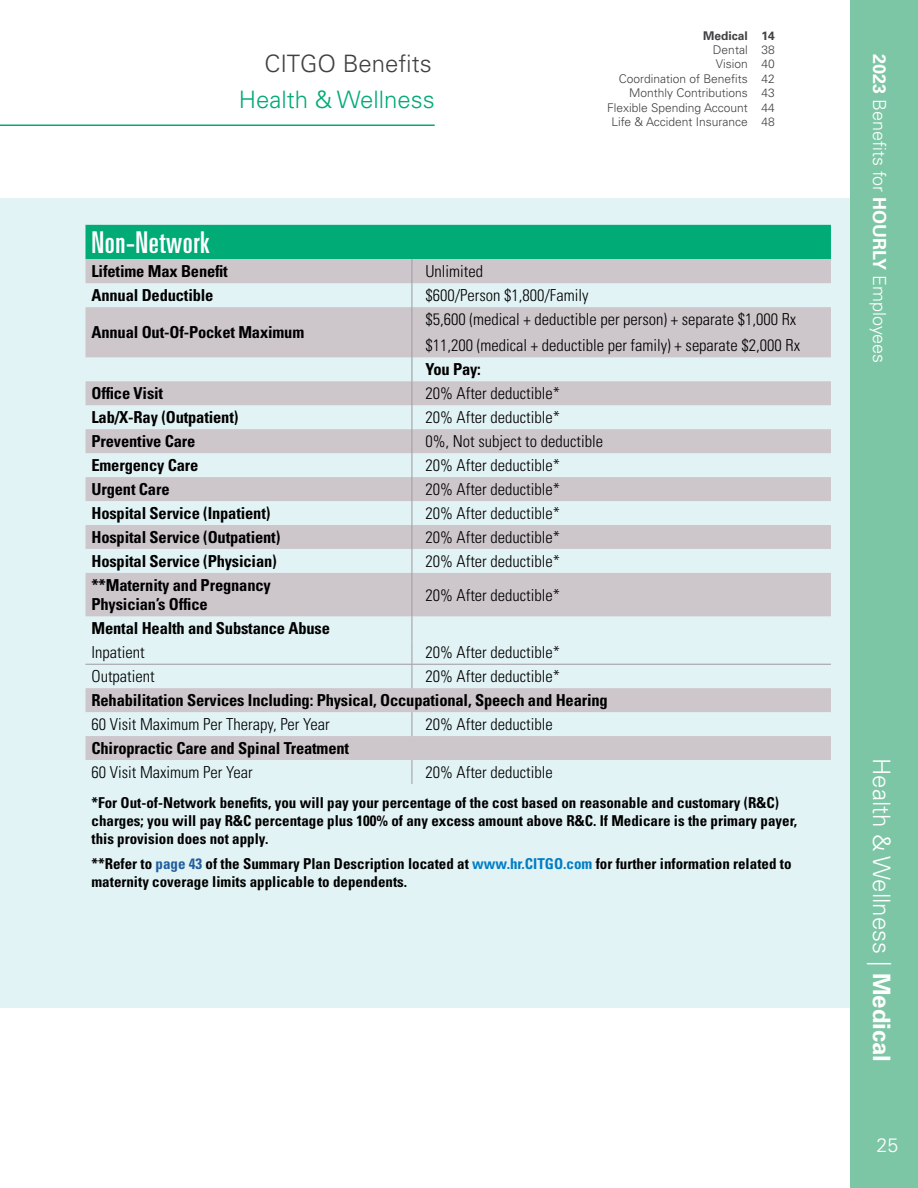
<style>
.page{position:relative;width:918px;height:1188px;background:#fff}
.page>*{position:absolute;margin:0;border:0;box-sizing:border-box;transform-origin:0 0}
.t1{font:ultra-condensed 30px "Univers LT Std";letter-spacing:.02em;color:#fff}
.t2{font:300 24px "Univers LT Std";color:#fff}
.t3{font:300 24px "Univers LT Std";color:#00ab76}
.t4{font:300 24px "Univers LT Std";color:#414042}
.t5{font:300 19.5px "Univers LT Std";color:#fff}
.t6{font:300 18px "Univers LT Std";color:#fff}
.t7{font:300 condensed 16.5px/26.2px "Univers LT Std";color:#000}
.t8{font:700 condensed 16.5px/19.5px "Univers LT Std";letter-spacing:-.01em;color:#000}
.t9{font:700 condensed 15px/18px "Univers LT Std";color:#000}
.t10{font:300 12px/14.4px "Univers LT Std";color:#414042;text-align:right}
.t11{font:700 12px "Univers LT Std";color:#414042}
.s1{color:#215e9e}
.s2{color:#007dc5}
.s3{font-weight:700}
</style>
<div class="page">
<div style="left:0;top:198px;width:860px;height:810px;background:#e2f3f5"></div>
<svg style="left:86px;top:307px;width:745px;height:453px;fill:#cdc7cc"></svg>
<svg style="left:86px;top:225px;width:745px;height:82px"></svg>
<hr style="left:412px;top:307px;width:1px;height:50px;background:#a0989f">
<hr style="left:412px;top:573px;width:1px;height:43px;background:#a0989f">
<svg style="left:412px;top:712px;width:1px;height:24px"></svg>
<svg style="left:412px;top:760px;width:1px;height:24px"></svg>
<hr style="left:86px;top:664px;width:326px;height:1px;background:#a0989f">
<hr style="left:412px;top:664px;width:419px;height:1px;background:#a0989f">
<svg style="left:412px;top:616px;width:1px;height:72px"></svg>
<svg style="left:412px;top:357px;width:1px;height:216px"></svg>
<div style="left:850px;top:0;width:68px;height:1188px;background:#7dc6a5"></div>
<hr style="left:0;top:124px;width:435px;height:2px;background:#00ab76">
<h2 class="t4" style="left:265px;top:49px;width:169px">CITGO Benefits</h2>
<h2 class="t3" style="left:239px;top:85px;width:197px">Health &amp; Wellness</h2>
<p class="t11" style="left:703px;top:28px;width:46px">Medical</p>
<p class="t10" style="left:607px;top:43px;width:142px">Dental<br>Vision<br>Coordination of Benefits<br>Monthly Contributions<br>Flexible Spending Account<br>Life &amp; Accident Insurance</p>
<p class="t11" style="left:762px;top:28px;width:15px">14</p>
<p class="t10" style="left:762px;top:43px;width:15px;text-align:justify">38<br>40<br>42<br>43<br>44<br>48</p>
<h1 class="t1" style="left:92px;top:225px;width:120px">Non-Network</h1>
<p class="t8" style="left:92px;top:262px;width:138px">Lifetime Max Benefit</p>
<p class="t7" style="left:425px;top:258px;width:59px">Unlimited</p>
<p class="t8" style="left:92px;top:285px;width:124px">Annual Deductible</p>
<p class="t7" style="left:425px;top:282px;width:165px">$600/Person $1,800/Family</p>
<p class="t8" style="left:92px;top:323px;width:214px">Annual Out-Of-Pocket Maximum</p>
<p class="t7" style="left:425px;top:306px;width:376px">$5,600 (medical + deductible per person) + separate $1,000 Rx $11,200 (medical + deductible per family) + separate $2,000 Rx</p>
<p class="t8" style="left:425px;top:360px;width:57px">You Pay:</p>
<p class="t8" style="left:92px;top:384px;width:73px">Office Visit</p>
<p class="t7" style="left:425px;top:380px;width:136px">20% After deductible*</p>
<p class="t8" style="left:92px;top:408px;width:148px">Lab/X-Ray (Outpatient)</p>
<p class="t7" style="left:425px;top:404px;width:136px">20% After deductible*</p>
<p class="t8" style="left:92px;top:431px;width:106px">Preventive Care</p>
<p class="t7" style="left:425px;top:428px;width:179px">0%, Not subject to deductible</p>
<p class="t8" style="left:92px;top:455px;width:108px">Emergency Care</p>
<p class="t7" style="left:425px;top:452px;width:136px">20% After deductible*</p>
<p class="t8" style="left:92px;top:479px;width:80px">Urgent Care</p>
<p class="t7" style="left:425px;top:476px;width:136px">20% After deductible*</p>
<p class="t8" style="left:92px;top:503px;width:180px">Hospital Service (Inpatient)</p>
<p class="t7" style="left:425px;top:500px;width:136px">20% After deductible*</p>
<p class="t8" style="left:92px;top:527px;width:190px">Hospital Service (Outpatient)</p>
<p class="t7" style="left:425px;top:524px;width:136px">20% After deductible*</p>
<p class="t8" style="left:92px;top:551px;width:187px">Hospital Service (Physician)</p>
<p class="t7" style="left:425px;top:548px;width:136px">20% After deductible*</p>
<p class="t8" style="left:92px;top:575px;width:181px">**Maternity and Pregnancy<br>Physician’s Office</p>
<p class="t7" style="left:425px;top:582px;width:136px">20% After deductible*</p>
<p class="t8" style="left:92px;top:619px;width:240px">Mental Health and Substance Abuse</p>
<p class="t7" style="left:92px;top:639px;width:55px">Inpatient</p>
<p class="t7" style="left:425px;top:639px;width:136px">20% After deductible*</p>
<p class="t7" style="left:92px;top:663px;width:65px">Outpatient</p>
<p class="t7" style="left:425px;top:663px;width:136px">20% After deductible*</p>
<p class="t8" style="left:92px;top:690px;width:518px">Rehabilitation Services Including: Physical, Occupational, Speech and Hearing</p>
<p class="t7" style="left:92px;top:711px;width:240px">60 Visit Maximum Per Therapy, Per Year</p>
<p class="t7" style="left:425px;top:711px;width:129px">20% After deductible</p>
<p class="t8" style="left:92px;top:738px;width:259px">Chiropractic Care and Spinal Treatment</p>
<p class="t7" style="left:92px;top:759px;width:163px">60 Visit Maximum Per Year</p>
<p class="t7" style="left:425px;top:759px;width:129px">20% After deductible</p>
<p class="t9" style="left:92px;top:794px;width:707px">*For Out-of-Network benefits, you will pay your percentage of the cost based on reasonable and customary (R&amp;C) charges; you will pay R&amp;C percentage plus 100% of any excess amount above R&amp;C. If Medicare is the primary payer, this provision does not apply.</p>
<p class="t9" style="left:92px;top:855px;width:702px">**Refer to <span class="s1">page 43</span> of the Summary Plan Description located at <span class="s2">www.hr.CITGO.com</span> for further information related to maternity coverage limits applicable to dependents.</p>
<p class="t6" style="left:891px;top:54px;width:311px;rotate:90deg"><span class="s3">2023</span> Benefits for <span class="s3">HOURLY</span> Employees</p>
<h2 class="t2" style="left:896px;top:758px;width:305px;rotate:90deg">Health &amp; Wellness | <span class="s3">Medical</span></h2>
<p class="t5" style="left:877px;top:1133px;width:23px">25</p>
</div>
